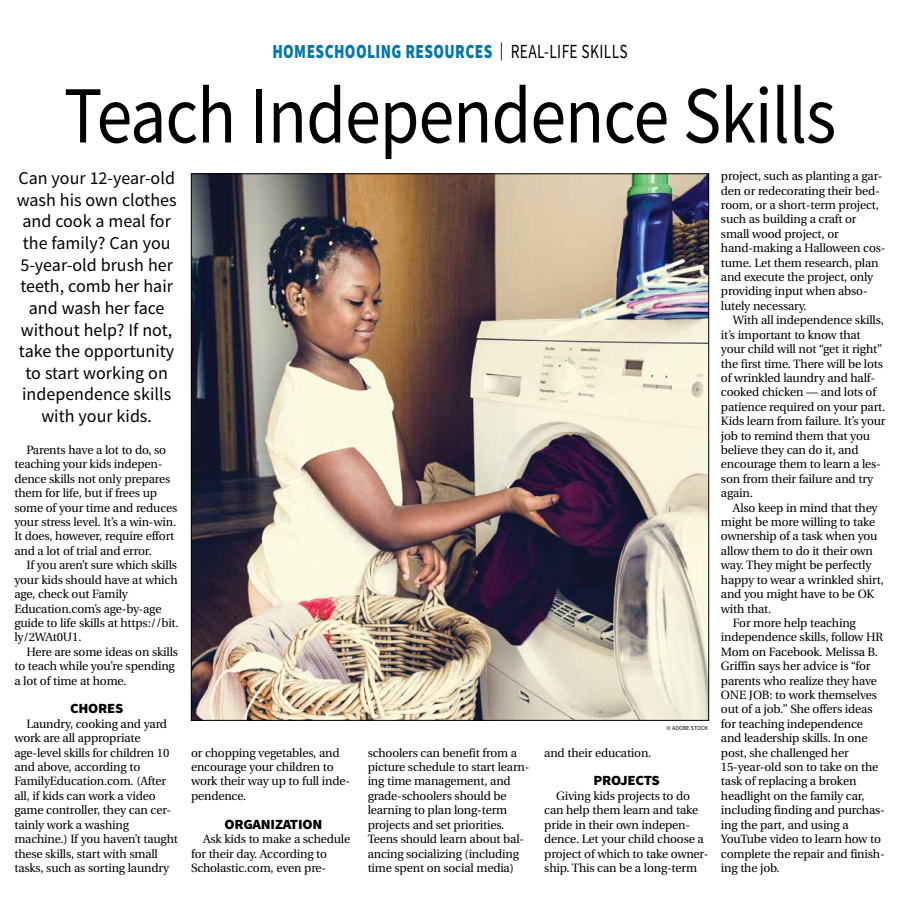
<style>
.page{position:relative;width:900px;height:908px;background:#fff}
.page>*{position:absolute;margin:0;border:0;box-sizing:border-box;transform-origin:0 0}
.t1{font:81px "Source Sans Pro";letter-spacing:-.015em;color:#000;scale:.89 1}
.t2{font:900 20px "Source Sans Pro";letter-spacing:.025em;color:#0077b1;scale:.77 1}
.t3{font:18px/21.6px "Source Sans Pro";color:#000;text-align:center}
.t4{font:900 14px "Source Sans Pro";letter-spacing:-.015em;color:#000;scale:1.05 1}
.t5{font:12px/14.4px "Utopia";letter-spacing:-.015em;color:#000}
.t6{font:6px "Source Sans Pro";color:#000}
.s1{font-weight:400;font-size:18px;color:#000}
.s2{font-weight:400;color:#000}
</style>
<div class="page">
<img style="left:193px;top:175px;width:514px;height:543px">
<h2 class="t2" style="left:272px;top:38px;width:463px">HOMESCHOOLING RESOURCES <span class="s1">|</span> <span class="s2">REAL-LIFE SKILLS</span></h2>
<h1 class="t1" style="left:64px;top:64px;width:869px">Teach Independence Skills</h1>
<h3 class="t3" style="left:17px;top:167px;width:161px">Can your 12-year-old wash his own clothes and cook a meal for the family? Can you<br>5-year-old brush her teeth, comb her hair and wash her face without help? If not, take the opportunity to start working on independence skills with your kids.</h3>
<p class="t5" style="left:721px;top:169px;width:166px">project, such as planting a gar&shy;den or redecorating their bed&shy;room, or a short-term project, such as building a craft or small wood project, or hand-making a Halloween cos&shy;tume. Let them research, plan and execute the project, only providing input when abso&shy;lutely necessary.</p>
<p class="t5" style="left:721px;top:313px;width:166px;text-indent:12px">With all independence skills, it’s important to know that your child will not “get it right” the first time. There will be lots of wrinkled laundry and half&shy;cooked chicken — and lots of patience required on your part.<br>Kids learn from failure. It’s your job to remind them that you believe they can do it, and encourage them to learn a les&shy;son from their failure and try again.</p>
<p class="t5" style="left:733px;top:500px;width:146px">Also keep in mind that they</p>
<p class="t5" style="left:721px;top:515px;width:156px">might be more willing to take</p>
<p class="t5" style="left:721px;top:529px;width:158px">ownership of a task when you</p>
<p class="t5" style="left:721px;top:543px;width:153px">allow them to do it their own</p>
<p class="t5" style="left:721px;top:558px;width:152px">way. They might be perfectly</p>
<p class="t5" style="left:721px;top:572px;width:164px">happy to wear a wrinkled shirt,</p>
<p class="t5" style="left:721px;top:587px;width:155px">and you might have to be OK</p>
<p class="t5" style="left:721px;top:601px;width:52px">with that.</p>
<p class="t5" style="left:733px;top:615px;width:124px">For more help teaching</p>
<p class="t5" style="left:721px;top:630px;width:164px">independence skills, follow HR</p>
<p class="t5" style="left:721px;top:644px;width:159px">Mom on Facebook. Melissa B.</p>
<p class="t5" style="left:721px;top:659px;width:151px">Griffin says her advice is “for</p>
<p class="t5" style="left:721px;top:673px;width:158px">parents who realize they have</p>
<p class="t5" style="left:721px;top:687px;width:158px">ONE JOB: to work themselves</p>
<p class="t5" style="left:721px;top:702px;width:153px">out of a job.” She offers ideas</p>
<p class="t5" style="left:721px;top:716px;width:144px">for teaching independence</p>
<p class="t5" style="left:721px;top:731px;width:148px">and leadership skills. In one</p>
<p class="t5" style="left:721px;top:745px;width:129px">post, she challenged her</p>
<p class="t5" style="left:721px;top:759px;width:159px">15-year-old son to take on the</p>
<p class="t5" style="left:721px;top:774px;width:137px">task of replacing a broken</p>
<p class="t5" style="left:721px;top:788px;width:145px">headlight on the family car,</p>
<p class="t5" style="left:721px;top:803px;width:165px">including finding and purchas-</p>
<p class="t5" style="left:721px;top:817px;width:129px">ing the part, and using a</p>
<p class="t5" style="left:721px;top:831px;width:162px">YouTube video to learn how to</p>
<p class="t5" style="left:721px;top:846px;width:165px">complete the repair and finish-</p>
<p class="t5" style="left:721px;top:860px;width:60px">ing the job.</p>
<p class="t5" style="left:14px;top:443px;width:164px;text-indent:12px">Parents have a lot to do, so teaching your kids indepen&shy;dence skills not only prepares them for life, but if frees up some of your time and reduces your stress level. It’s a win-win.<br>It does, however, require effort and a lot of trial and error.</p>
<p class="t5" style="left:14px;top:558px;width:166px;text-indent:12px">If you aren’t sure which skills your kids should have at which age, check out Family<br>Education.com’s age-by-age guide to life skills at https://bit. ly/2WAt0U1.</p>
<p class="t5" style="left:14px;top:644px;width:165px;text-indent:12px">Here are some ideas on skills to teach while you’re spending a lot of time at home.</p>
<p class="t4" style="left:70px;top:698px;width:52px">CHORES</p>
<p class="t5" style="left:14px;top:716px;width:165px;text-indent:12px">Laundry, cooking and yard work are all appropriate age-level skills for children 10 and above, according to<br>FamilyEducation.com. (After all, if kids can work a video game controller, they can cer&shy;tainly work a washing machine.) If you haven’t taught these skills, start with small tasks, such as sorting laundry</p>
<p class="t6" style="left:666px;top:723px;width:43px">© ADOBE STOCK</p>
<p class="t5" style="left:191px;top:745px;width:161px">or chopping vegetables, and encourage your children to work their way up to full inde&shy;pendence.</p>
<p class="t4" style="left:224px;top:814px;width:95px">ORGANIZATION</p>
<p class="t5" style="left:191px;top:831px;width:161px;text-indent:12px">Ask kids to make a schedule for their day. According to<br>Scholastic.com, even pre-</p>
<p class="t5" style="left:368px;top:745px;width:163px">schoolers can benefit from a picture schedule to start learn&shy;ing time management, and grade-schoolers should be learning to plan long-term projects and set priorities.<br>Teens should learn about bal&shy;ancing socializing (including time spent on social media)</p>
<p class="t5" style="left:544px;top:745px;width:109px">and their education.</p>
<p class="t4" style="left:593px;top:770px;width:65px">PROJECTS</p>
<p class="t5" style="left:544px;top:788px;width:166px;text-indent:12px">Giving kids projects to do can help them learn and take pride in their own indepen&shy;dence. Let your child choose a project of which to take owner&shy;ship. This can be a long-term</p>
</div>
